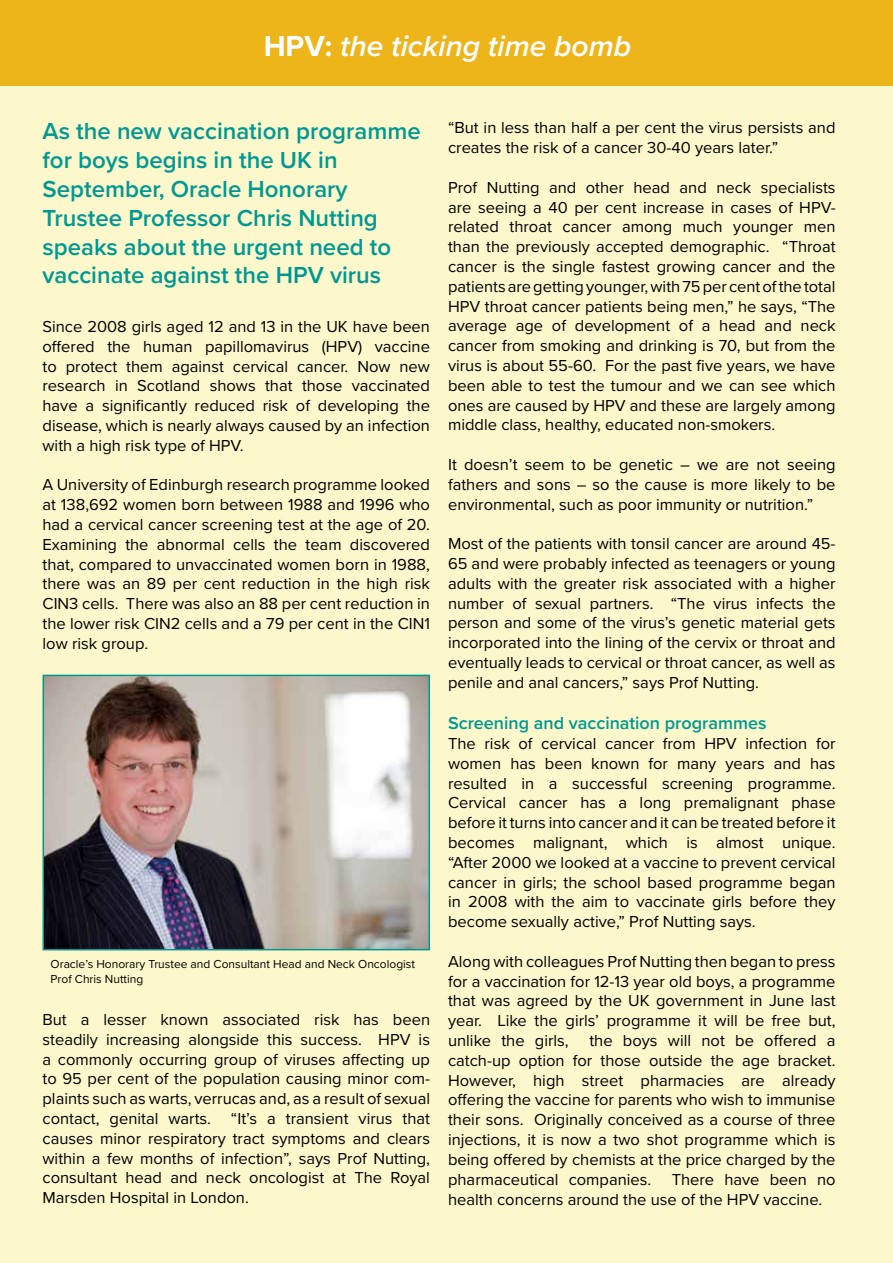
<style>
.page{position:relative;width:893px;height:1263px;background:#fff}
.page>*{position:absolute;margin:0;border:0;box-sizing:border-box;transform-origin:0 0}
.t1{font:italic 600 30px "Proxima Nova";color:#fff}
.t2{font:600 24px/28.8px "Proxima Nova";color:#009892}
.t3{font:600 18px "Proxima Nova";color:#009892}
.t4{font:16.5px/19.8px "Proxima Nova";color:#000;text-align:justify}
.t5{font:12px/14.4px "Proxima Nova";color:#000}
.s1{font-weight:700;font-style:normal}
</style>
<div class="page">
<div style="left:0;top:0;width:893px;height:86px;background:#edb51a"></div>
<div style="left:0;top:86px;width:893px;height:1177px;background:#fcf8cc"></div>
<img style="left:46px;top:678px;width:381px;height:269px">
<div style="left:43px;top:675px;width:387px;height:275px;border:2px solid #009892"></div>
<h1 class="t1" style="left:264px;top:24px;width:369px"><span class="s1">HPV:</span> the ticking time bomb</h1>
<h2 class="t2" style="left:43px;top:116px;width:380px">As the new vaccination programme for boys begins in the UK in<br>September, Oracle Honorary<br>Trustee Professor Chris Nutting speaks about the urgent need to vaccinate against the HPV virus</h2>
<p class="t4" style="left:43px;top:316px;width:389px">Since 2008 girls aged 12 and 13 in the UK have been offered the human papillomavirus (HPV) vaccine to protect them against cervical cancer. Now new research in Scotland shows that those vaccinated have a significantly reduced risk of developing the disease, which is nearly always caused by an infection with a high risk type of HPV.</p>
<p class="t4" style="left:43px;top:474px;width:389px">A University of Edinburgh research programme looked at 138,692 women born between 1988 and 1996 who had a cervical cancer screening test at the age of 20.<br>Examining the abnormal cells the team discovered that, compared to unvaccinated women born in 1988, there was an 89 per cent reduction in the high risk CIN3 cells. There was also an 88 per cent reduction in the lower risk CIN2 cells and a 79 per cent in the CIN1 low risk group.</p>
<p class="t5" style="left:51px;top:956px;width:366px">Oracle’s Honorary Trustee and Consultant Head and Neck Oncologist<br>Prof Chris Nutting</p>
<p class="t4" style="left:43px;top:1009px;width:389px">But a lesser known associated risk has been steadily increasing alongside this success. HPV is a commonly occurring group of viruses affecting up to 95 per cent of the population causing minor com&shy;plaints such as warts, verrucas and, as a result of sexual contact, genital warts. “It’s a transient virus that causes minor respiratory tract symptoms and clears within a few months of infection”, says Prof Nutting, consultant head and neck oncologist at The Royal Marsden Hospital in London.</p>
<p class="t4" style="left:448px;top:117px;width:389px">“But in less than half a per cent the virus persists and creates the risk of a cancer 30-40 years later.”</p>
<p class="t4" style="left:448px;top:177px;width:389px">Prof Nutting and other head and neck specialists are seeing a 40 per cent increase in cases of HPV&shy;related throat cancer among much younger men than the previously accepted demographic. “Throat cancer is the single fastest growing cancer and the patients are getting younger, with 75 per cent of the total HPV throat cancer patients being men,” he says, “The average age of development of a head and neck cancer from smoking and drinking is 70, but from the virus is about 55-60. For the past five years, we have been able to test the tumour and we can see which ones are caused by HPV and these are largely among middle class, healthy, educated non-smokers.</p>
<p class="t4" style="left:448px;top:454px;width:389px">It doesn’t seem to be genetic – we are not seeing fathers and sons – so the cause is more likely to be environmental, such as poor immunity or nutrition.”</p>
<p class="t4" style="left:448px;top:533px;width:389px">Most of the patients with tonsil cancer are around 45- 65 and were probably infected as teenagers or young adults with the greater risk associated with a higher number of sexual partners. “The virus infects the person and some of the virus’s genetic material gets incorporated into the lining of the cervix or throat and eventually leads to cervical or throat cancer, as well as penile and anal cancers,” says Prof Nutting.</p>
<p class="t3" style="left:448px;top:710px;width:320px">Screening and vaccination programmes</p>
<p class="t4" style="left:448px;top:733px;width:389px">The risk of cervical cancer from HPV infection for women has been known for many years and has resulted in a successful screening programme.<br>Cervical cancer has a long premalignant phase before it turns into cancer and it can be treated before it becomes malignant, which is almost unique. “After 2000 we looked at a vaccine to prevent cervical cancer in girls; the school based programme began in 2008 with the aim to vaccinate girls before they become sexually active,” Prof Nutting says.</p>
<p class="t4" style="left:448px;top:951px;width:389px">Along with colleagues Prof Nutting then began to press for a vaccination for 12-13 year old boys, a programme that was agreed by the UK government in June last year. Like the girls’ programme it will be free but, unlike the girls, the boys will not be offered a catch-up option for those outside the age bracket.<br>However, high street pharmacies are already offering the vaccine for parents who wish to immunise their sons. Originally conceived as a course of three injections, it is now a two shot programme which is being offered by chemists at the price charged by the pharmaceutical companies. There have been no health concerns around the use of the HPV vaccine.</p>
</div>
